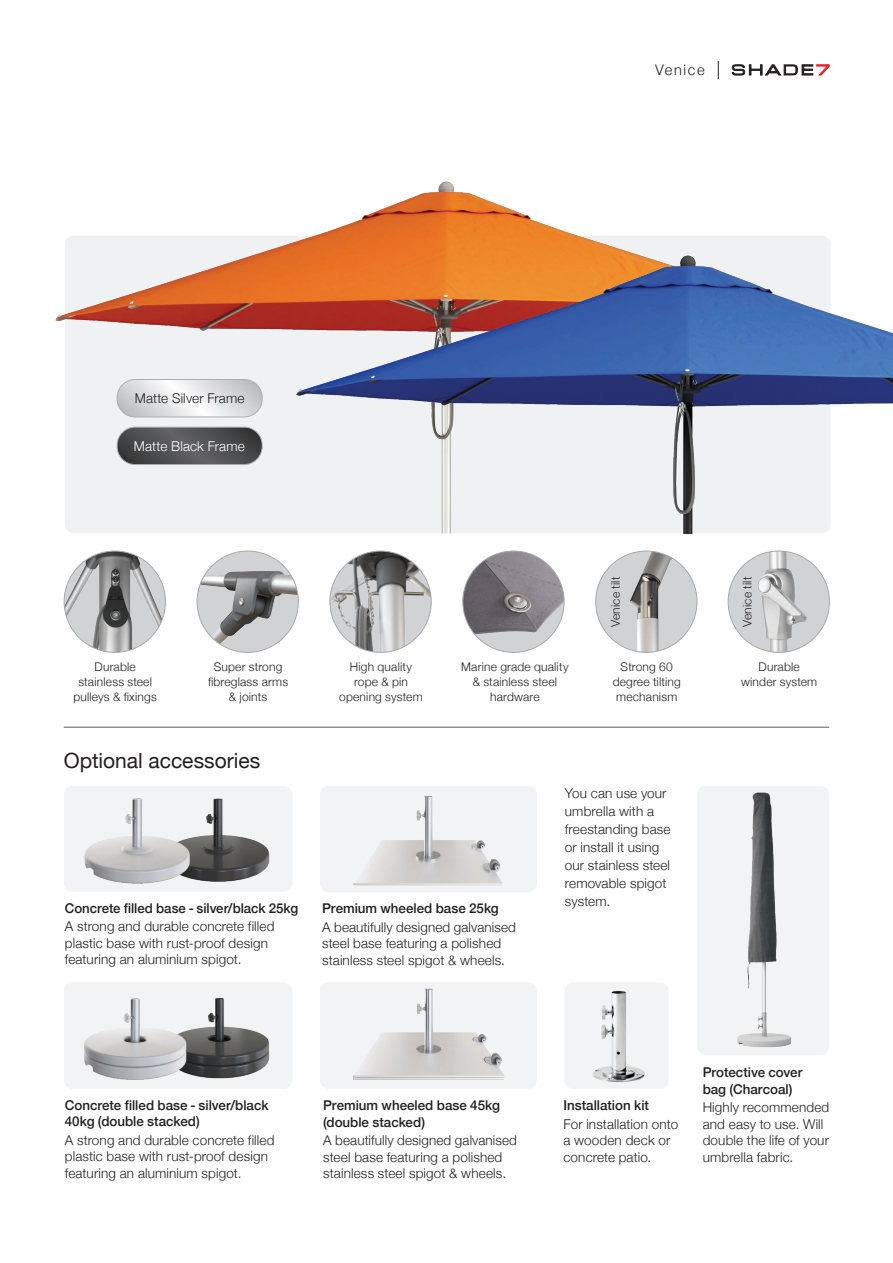
<style>
.page{position:relative;width:893px;height:1263px;background:#fff}
.page>*{position:absolute;margin:0;border:0;box-sizing:border-box;transform-origin:0 0}
.List_Paragraph{font:21px "Helvetica Neue";color:#231f20}
.t1{font:300 14.7px "Helvetica Neue";letter-spacing:.11em;color:#231f20}
.List_Paragraph-2{font:300 13.5px/16.5px "Helvetica Neue";letter-spacing:.01em;color:#231f20}
.t2{font:500 13.5px/16.5px "Helvetica Neue";color:#231f20}
.t3{font:300 13.5px "Helvetica Neue";letter-spacing:.01em;color:#fff}
.t4{font:300 12px/15px "Helvetica Neue";letter-spacing:.015em;color:#231f20;text-align:center}
</style>
<div class="page">
<div style="left:64px;top:786px;width:228px;height:106px;background:#f2f3f4;border-radius:9px"></div>
<div style="left:64px;top:982px;width:228px;height:107px;background:#f2f3f4;border-radius:9px"></div>
<div style="left:320px;top:786px;width:217px;height:106px;background:#f2f3f4;border-radius:9px"></div>
<div style="left:320px;top:982px;width:217px;height:107px;background:#f2f3f4;border-radius:9px"></div>
<svg style="left:732px;top:64px;width:97px;height:11px"></svg>
<svg style="left:718px;top:61px;width:1px;height:18px"></svg>
<img style="left:330px;top:551px;width:101px;height:101px;border-radius:51px">
<img style="left:463px;top:551px;width:101px;height:101px;border-radius:51px">
<img style="left:64px;top:551px;width:101px;height:101px;border-radius:51px">
<img style="left:197px;top:551px;width:101px;height:101px;border-radius:51px">
<div style="left:697px;top:786px;width:132px;height:269px;background:#f2f3f4;border-radius:9px"></div>
<img style="left:737px;top:792px;width:54px;height:256px">
<img style="left:596px;top:551px;width:101px;height:101px;border-radius:51px">
<img style="left:728px;top:551px;width:101px;height:101px;border-radius:51px">
<div style="left:564px;top:982px;width:105px;height:107px;background:#f2f3f4;border-radius:9px"></div>
<img style="left:593px;top:990px;width:52px;height:93px">
<img style="left:203px;top:798px;width:67px;height:84px">
<img style="left:84px;top:798px;width:119px;height:86px">
<img style="left:353px;top:795px;width:149px;height:91px">
<img style="left:353px;top:988px;width:151px;height:92px">
<hr style="left:64px;top:727px;width:765px;height:1px;background:#57585a">
<img style="left:55px;top:181px;width:634px;height:352px">
<svg style="left:117px;top:379px;width:145px;height:38px"></svg>
<div style="left:117px;top:379px;width:145px;height:38px;border:1px solid #adaeb2;border-radius:18px"></div>
<svg style="left:117px;top:427px;width:145px;height:38px;background:#57585a"></svg>
<div style="left:117px;top:427px;width:145px;height:38px;border:1px solid #adaeb2;border-radius:18px"></div>
<img style="left:196px;top:998px;width:74px;height:81px">
<img style="left:84px;top:998px;width:112px;height:82px">
<img style="left:297px;top:256px;width:596px;height:277px">
<p class="t1" style="left:655px;top:58px;width:51px">Venice</p>
<p class="List_Paragraph-2" style="left:135px;top:389px;width:111px">Matte Silver Frame</p>
<p class="t3" style="left:134px;top:435px;width:112px">Matte Black Frame</p>
<p class="t4" style="left:73px;top:658px;width:85px">Durable stainless steel pulleys &amp; fixings</p>
<p class="t4" style="left:208px;top:658px;width:82px">Super strong fibreglass arms &amp; joints</p>
<p class="t4" style="left:339px;top:658px;width:85px">High quality rope &amp; pin opening system</p>
<p class="t4" style="left:461px;top:658px;width:109px">Marine grade quality &amp; stainless steel hardware</p>
<p class="List_Paragraph" style="left:64px;top:745px;width:198px">Optional accessories</p>
<p class="t4" style="left:607px;top:627px;width:52px;rotate:-90deg">Venice tilt</p>
<p class="t4" style="left:739px;top:627px;width:52px;rotate:-90deg">Venice tilt</p>
<p class="t4" style="left:613px;top:658px;width:70px">Strong 60 degree tilting mechanism</p>
<p class="t4" style="left:741px;top:658px;width:78px">Durable winder system</p>
<p class="t2" style="left:65px;top:898px;width:235px">Concrete filled base - silver/black 25kg</p>
<p class="List_Paragraph-2" style="left:65px;top:917px;width:211px">A strong and durable concrete filled plastic base with rust-proof design featuring an aluminium spigot.</p>
<p class="t2" style="left:322px;top:899px;width:178px">Premium wheeled base 25kg</p>
<p class="List_Paragraph-2" style="left:322px;top:918px;width:195px">A beautifully designed galvanised steel base featuring a polished stainless steel spigot &amp; wheels.</p>
<p class="t2" style="left:65px;top:1096px;width:205px">Concrete filled base - silver/black<br>40kg (double stacked)</p>
<p class="List_Paragraph-2" style="left:65px;top:1131px;width:211px">A strong and durable concrete filled plastic base with rust-proof design featuring an aluminium spigot.</p>
<p class="t2" style="left:323px;top:1096px;width:178px">Premium wheeled base 45kg (double stacked)</p>
<p class="List_Paragraph-2" style="left:323px;top:1131px;width:195px">A beautifully designed galvanised steel base featuring a polished stainless steel spigot &amp; wheels.</p>
<p class="List_Paragraph-2" style="left:565px;top:783px;width:107px;line-height:18px">You can use your umbrella with a freestanding base or install it using our stainless steel removable spigot system.</p>
<p class="t2" style="left:563px;top:1096px;width:87px">Installation kit</p>
<p class="List_Paragraph-2" style="left:563px;top:1115px;width:116px">For installation onto a wooden deck or concrete patio.</p>
<p class="t2" style="left:703px;top:1063px;width:101px">Protective cover bag (Charcoal)</p>
<p class="List_Paragraph-2" style="left:703px;top:1098px;width:128px">Highly recommended and easy to use. Will double the life of your umbrella fabric.</p>
</div>
